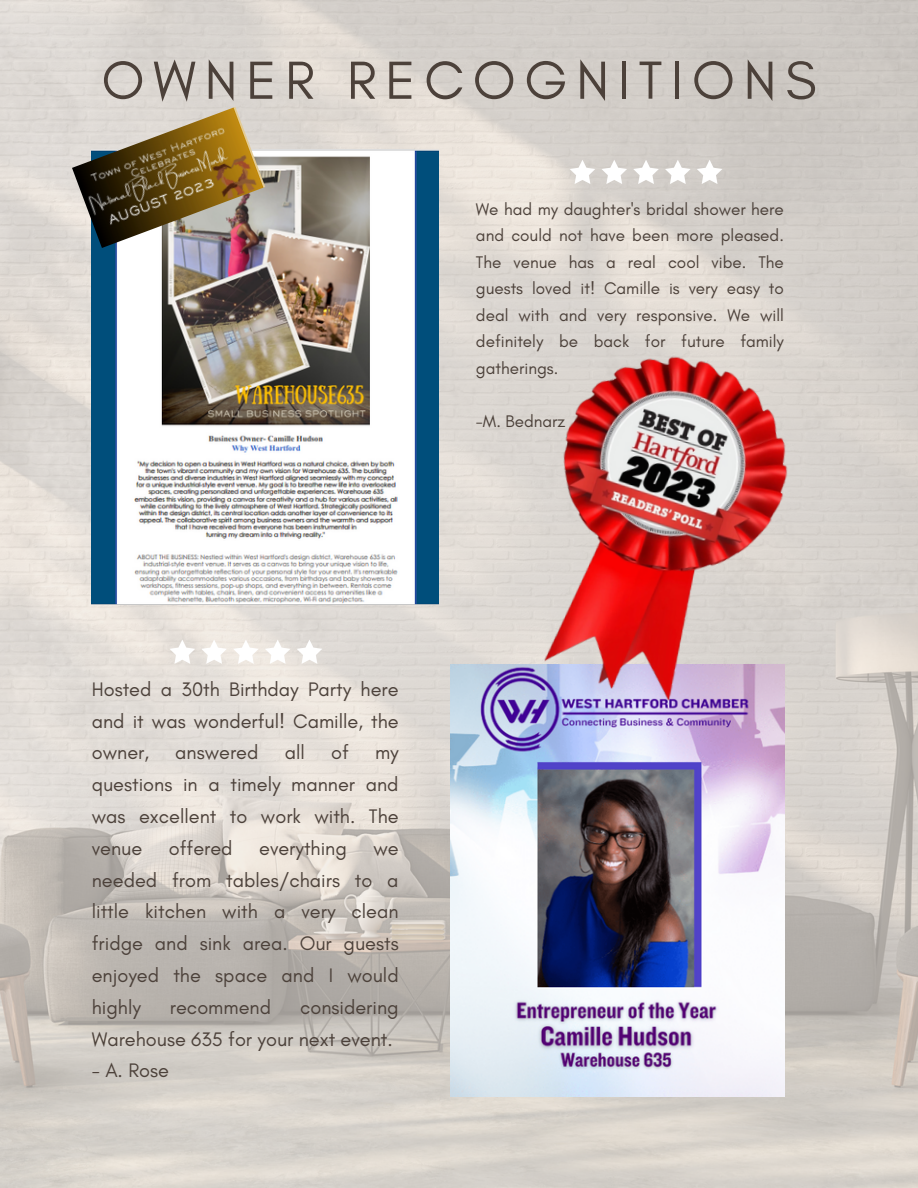
<style>
.page{position:relative;width:918px;height:1188px;background:#fff}
.page>*{position:absolute;margin:0;border:0;box-sizing:border-box;transform-origin:0 0}
.t1{font:54.6px "Glacial Indifference";letter-spacing:.16em;color:#4c413a}
.t2{font:19.95px/31.8px "Glacial Indifference";color:#4c413a;text-align:justify}
.t3{font:17.1px/26.5px "Glacial Indifference";color:#4c413a;text-align:justify}
</style>
<div class="page">
<img style="left:0;top:0;width:918px;height:1188px">
<svg style="left:570px;top:160px;width:25px;height:24px"></svg>
<svg style="left:601px;top:160px;width:26px;height:24px"></svg>
<svg style="left:633px;top:160px;width:26px;height:24px"></svg>
<svg style="left:665px;top:160px;width:26px;height:24px"></svg>
<svg style="left:697px;top:160px;width:25px;height:24px"></svg>
<img style="left:92px;top:150px;width:346px;height:454px">
<img style="left:450px;top:664px;width:334px;height:432px">
<img style="left:460px;top:327px;width:366px;height:456px">
<svg style="left:170px;top:640px;width:25px;height:24px"></svg>
<svg style="left:201px;top:640px;width:26px;height:24px"></svg>
<svg style="left:233px;top:640px;width:26px;height:24px"></svg>
<svg style="left:265px;top:640px;width:25px;height:24px"></svg>
<svg style="left:297px;top:640px;width:25px;height:24px"></svg>
<img style="left:72px;top:107px;width:193px;height:141px">
<p class="t1" style="left:101px;top:47px;width:717px">OWNER RECOGNITIONS</p>
<p class="t3" style="left:476px;top:195px;width:309px">We had my daughter's bridal shower here and could not have been more pleased.<br>The venue has a real cool vibe. The guests loved it! Camille is very easy to deal with and very responsive. We will definitely be back for future family gatherings.</p>
<p class="t3" style="left:476px;top:407px;width:91px">-M. Bednarz</p>
<p class="t2" style="left:92px;top:673px;width:308px">Hosted a 30th Birthday Party here and it was wonderful! Camille, the owner,</p>
<p class="t2" style="left:175px;top:737px;width:85px">answered</p>
<p class="t2" style="left:285px;top:737px;width:22px">all</p>
<p class="t2" style="left:331px;top:737px;width:19px">of</p>
<p class="t2" style="left:92px;top:737px;width:308px;text-indent:283px">my questions in a timely manner and was excellent to work with. The venue</p>
<p class="t2" style="left:169px;top:832px;width:65px">offered</p>
<p class="t2" style="left:259px;top:832px;width:89px">everything</p>
<p class="t2" style="left:92px;top:832px;width:308px;text-indent:282px">we needed from tables/chairs to a little kitchen with a very clean fridge and sink area. Our guests enjoyed the space and I would highly</p>
<p class="t2" style="left:92px;top:991px;width:308px;text-align:right">considering<br>Warehouse 635 for your next event.</p>
<p class="t2" style="left:92px;top:1055px;width:79px">- A. Rose</p>
<p class="t2" style="left:170px;top:991px;width:103px">recommend</p>
</div>
